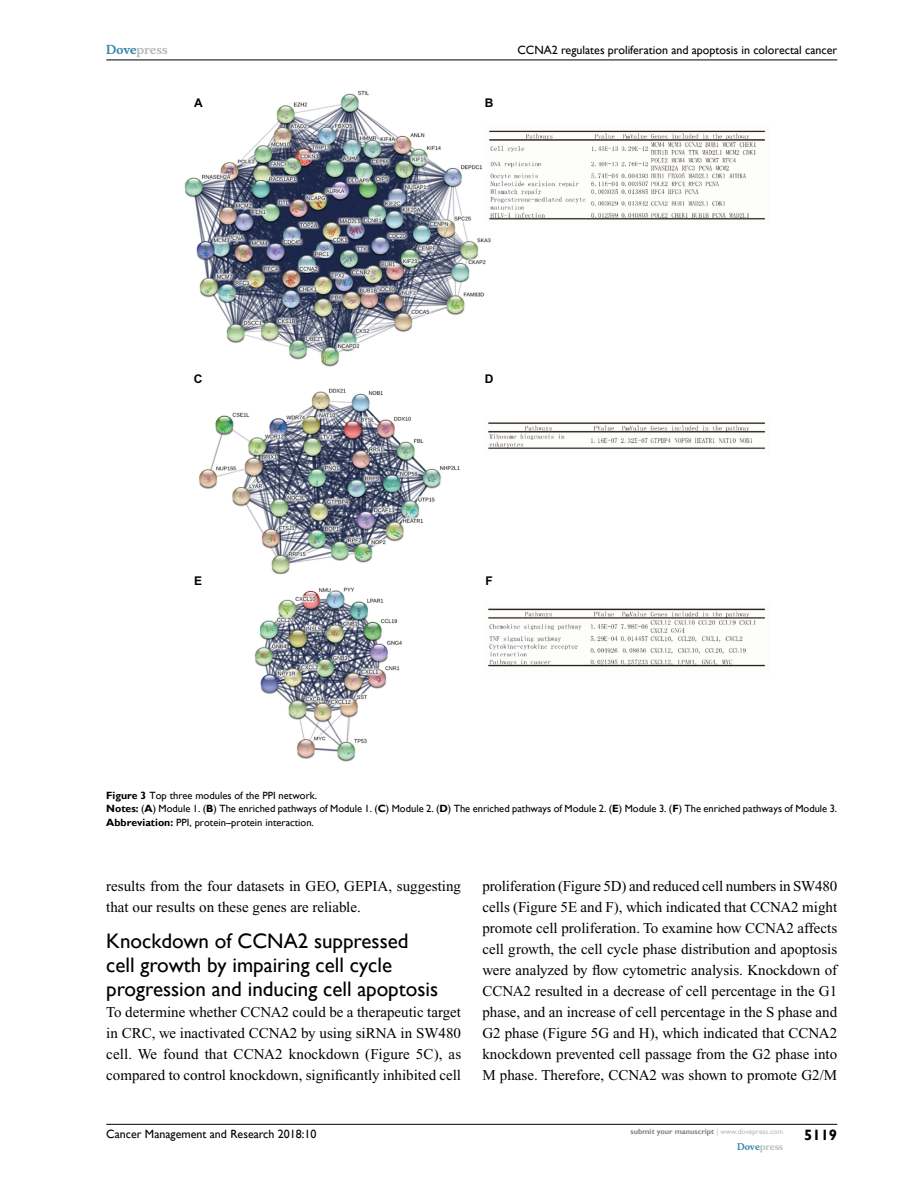
<style>
.page{position:relative;width:918px;height:1188px;background:#fff}
.page>*{position:absolute;margin:0;border:0;box-sizing:border-box;transform-origin:0 0}
.t1{font:21px/24px "Gill Sans";color:#000}
.t2{font:15px/21px "Times New Roman";color:#000;text-align:justify}
.t3{font:700 15px "Gill Sans";color:#000}
.t4{font:12px "Gill Sans";color:#000}
.t5{font:700 12px "Musee";color:#b8babc}
.t6{font:700 12px "Arial";color:#000}
.t7{font:10.5px/13.5px "Gill Sans";color:#000}
.t8{font:700 9px "Musee";color:#b8babc}
.t9{font:700 7.5px "Gill Sans";color:#808285}
.s1{color:#3785ad}
.s2{font-weight:700}
.s3{font-weight:400;color:#b8babc}
</style>
<div class="page">
<hr style="left:106px;top:1124px;width:731px;height:1px;background:#000">
<hr style="left:106px;top:60px;width:731px;height:1px;background:#000">
<img style="left:184px;top:90px;width:581px;height:672px">
<p class="t5" style="left:106px;top:43px;width:63px"><span class="s1">Dove</span>press</p>
<p class="t6" style="left:194px;top:94px;width:10px">A</p>
<p class="t6" style="left:485px;top:94px;width:10px">B</p>
<p class="t4" style="left:517px;top:43px;width:321px">CCNA2 regulates proliferation and apoptosis in colorectal cancer</p>
<p class="t6" style="left:194px;top:370px;width:10px">C</p>
<p class="t6" style="left:485px;top:370px;width:10px">D</p>
<p class="t6" style="left:194px;top:572px;width:10px">E</p>
<p class="t6" style="left:485px;top:572px;width:9px">F</p>
<p class="t7" style="left:106px;top:789px;width:732px"><span class="s2">Figure 3</span> Top three modules of the PPI network.<br><span class="s2">Notes:</span> (<span class="s2">A</span>) Module 1. (<span class="s2">B</span>) The enriched pathways of Module 1. (<span class="s2">C</span>) Module 2. (<span class="s2">D</span>) The enriched pathways of Module 2. (<span class="s2">E</span>) Module 3. (<span class="s2">F</span>) The enriched pathways of Module 3.<br><span class="s2">Abbreviation:</span> PPI, protein–protein interaction.</p>
<p class="t2" style="left:106px;top:875px;width:356px">results from the four datasets in GEO, GEPIA, suggesting that our results on these genes are reliable.</p>
<h1 class="t1" style="left:106px;top:929px;width:333px">Knockdown of CCNA2 suppressed cell growth by impairing cell cycle progression and inducing cell apoptosis</h1>
<p class="t2" style="left:106px;top:1001px;width:356px">To determine whether CCNA2 could be a therapeutic target in CRC, we inactivated CCNA2 by using siRNA in SW480 cell. We found that CCNA2 knockdown (Figure 5C), as compared to control knockdown, significantly inhibited cell</p>
<p class="t2" style="left:482px;top:875px;width:357px">proliferation (Figure 5D) and reduced cell numbers in SW480 cells (Figure 5E and F), which indicated that CCNA2 might promote cell proliferation. To examine how CCNA2 affects cell growth, the cell cycle phase distribution and apoptosis were analyzed by flow cytometric analysis. Knockdown of CCNA2 resulted in a decrease of cell percentage in the G1 phase, and an increase of cell percentage in the S phase and G2 phase (Figure 5G and H), which indicated that CCNA2 knockdown prevented cell passage from the G2 phase into M phase. Therefore, CCNA2 was shown to promote G2/M</p>
<p class="t4" style="left:106px;top:1127px;width:212px">Cancer Management and Research 2018:10</p>
<p class="t9" style="left:631px;top:1127px;width:154px">submit your manuscript <span class="s3">| www.dovepress.com</span></p>
<p class="t8" style="left:737px;top:1141px;width:48px"><span class="s1">Dove</span>press</p>
<p class="t3" style="left:804px;top:1126px;width:35px">5119</p>
</div>
